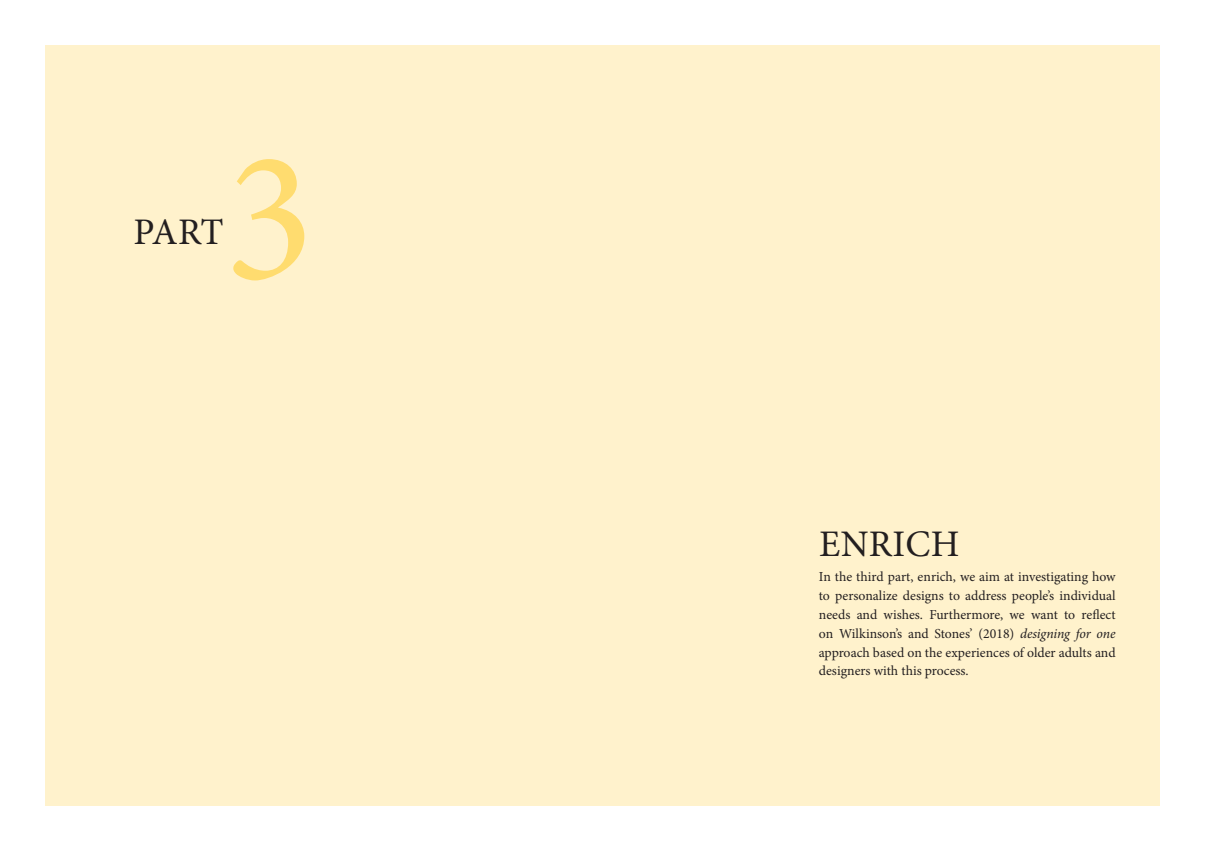
<style>
.page{position:relative;width:1205px;height:851px;background:#fff}
.page>*{position:absolute;margin:0;border:0;box-sizing:border-box;transform-origin:0 0}
.t1{font:187.5px "Minion Pro";color:#ffdc6f}
.t2{font:37.5px "Minion Pro";letter-spacing:.01em;color:#231f20}
.t3{font:13.75px/18.8px "Minion Pro";color:#231f20;text-align:justify}
.s1{font-style:italic}
</style>
<div class="page">
<div style="left:45px;top:45px;width:1115px;height:760px;background:#fff2cc"></div>
<h2 class="t2" style="left:133px;top:206px;width:92px">PART</h2>
<h1 class="t1" style="left:225px;top:93px;width:91px">3</h1>
<h2 class="t2" style="left:819px;top:518px;width:142px">ENRICH</h2>
<p class="t3" style="left:819px;top:567px;width:298px">In the third part, enrich, we aim at investigating how to personalize designs to address people’s individual needs and wishes. Furthermore, we want to reflect on Wilkinson’s and Stones’ (2018) <span class="s1">designing for one </span>approach based on the experiences of older adults and designers with this process.</p>
</div>
